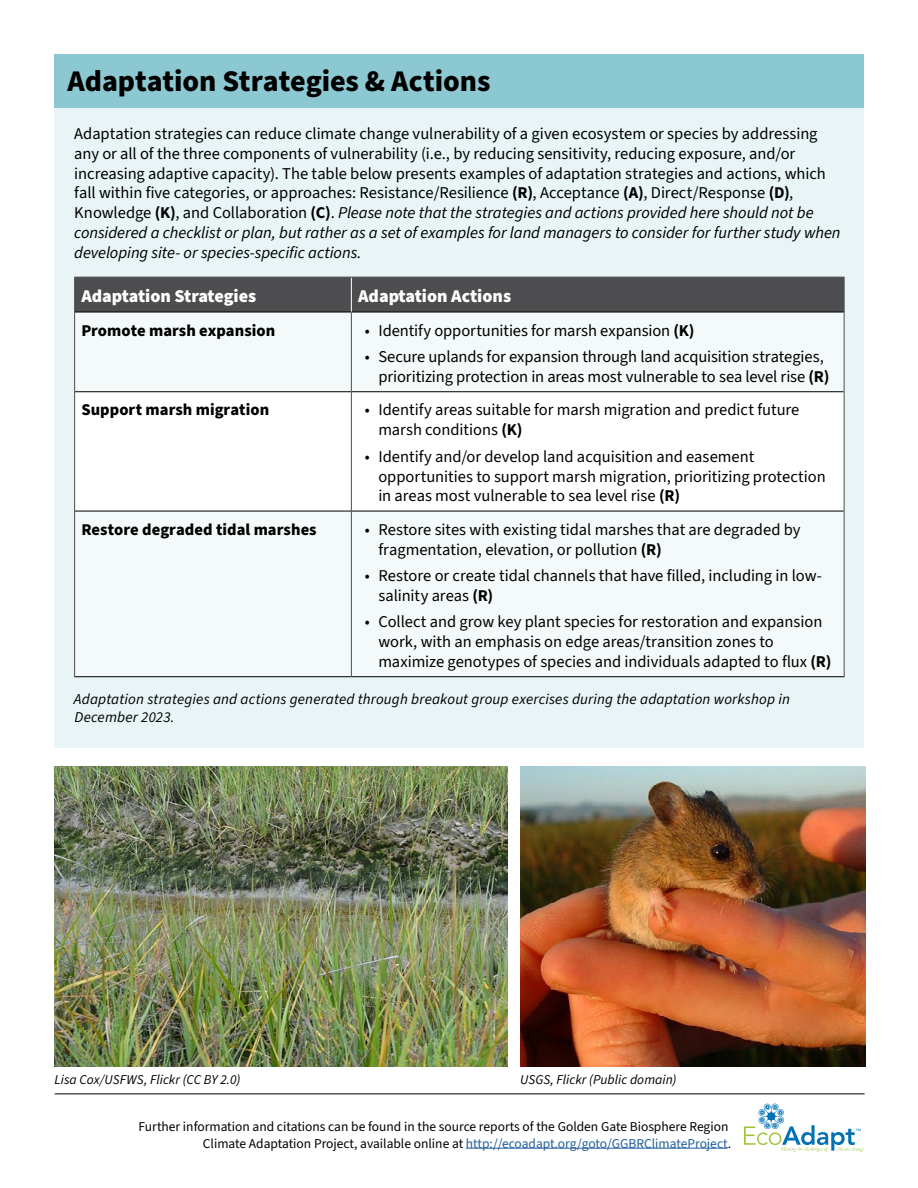
<style>
.page{position:relative;width:918px;height:1188px;background:#fff}
.page>*{position:absolute;margin:0;border:0;box-sizing:border-box;transform-origin:0 0}
.t1{font:800 30px "Source Sans 3";letter-spacing:-.005em;color:#000}
.t2{font:900 18px "Source Sans 3";color:#fff}
.Body_Copy{font:16.5px/19.8px "Source Sans 3";letter-spacing:-.005em;color:#000}
.table_not_bullets{font:800 16.5px "Source Sans 3";letter-spacing:.005em;color:#000}
.Body_Copy-2{font:italic 15px/18px "Source Sans 3";letter-spacing:.01em;color:#000}
.t3{font:13.5px/16.2px "Source Sans 3";color:#000;text-align:right}
.Photo_Credit{font:italic 13.5px "Source Sans 3";letter-spacing:.005em;color:#000}
.s1{font-weight:700}
.s2{font-style:italic}
.s3{color:#215e9e}
</style>
<div class="page">
<hr style="left:466px;top:1148px;width:262px;height:1px;background:#215e9e">
<svg style="left:744px;top:1104px;width:120px;height:48px"></svg>
<hr style="left:55px;top:1094px;width:810px;height:1px;background:#000">
<div style="left:54px;top:108px;width:810px;height:639px;background:#e8f4f6"></div>
<div style="left:54px;top:54px;width:810px;height:54px;background:#8cc8d1"></div>
<div style="left:75px;top:278px;width:769px;height:34px;background:#4d4d4f"></div>
<div style="left:75px;top:313px;width:769px;height:78px;background:#f4f9fa"></div>
<div style="left:75px;top:392px;width:769px;height:119px;background:#fff"></div>
<div style="left:75px;top:512px;width:769px;height:164px;background:#f4f9fa"></div>
<hr style="left:75px;top:312px;width:276px;height:1px;background:#000">
<hr style="left:351px;top:312px;width:493px;height:1px;background:#000">
<hr style="left:75px;top:391px;width:276px;height:1px;background:#000">
<hr style="left:352px;top:391px;width:492px;height:1px;background:#000">
<hr style="left:75px;top:511px;width:276px;height:1px;background:#000">
<hr style="left:352px;top:511px;width:492px;height:1px;background:#000">
<hr style="left:74px;top:676px;width:277px;height:1px;background:#000">
<hr style="left:351px;top:676px;width:493px;height:1px;background:#000">
<hr style="left:351px;top:312px;width:1px;height:80px;background:#4d4d4f">
<hr style="left:351px;top:392px;width:1px;height:119px;background:#4d4d4f">
<hr style="left:351px;top:511px;width:1px;height:165px;background:#4d4d4f">
<hr style="left:351px;top:277px;width:1px;height:35px;background:#fff">
<hr style="left:74px;top:277px;width:277px;height:1px;background:#4d4d4f">
<hr style="left:74px;top:277px;width:1px;height:35px;background:#4d4d4f">
<hr style="left:351px;top:277px;width:493px;height:1px;background:#4d4d4f">
<hr style="left:844px;top:277px;width:1px;height:35px;background:#4d4d4f">
<hr style="left:74px;top:312px;width:1px;height:80px;background:#4d4d4f">
<hr style="left:844px;top:312px;width:1px;height:80px;background:#4d4d4f">
<hr style="left:74px;top:392px;width:1px;height:119px;background:#4d4d4f">
<hr style="left:844px;top:392px;width:1px;height:119px;background:#4d4d4f">
<hr style="left:74px;top:511px;width:1px;height:165px;background:#4d4d4f">
<hr style="left:844px;top:511px;width:1px;height:165px;background:#4d4d4f">
<img style="left:55px;top:767px;width:452px;height:300px">
<img style="left:520px;top:767px;width:345px;height:300px">
<h2 class="t1" style="left:68px;top:61px;width:424px">Adaptation Strategies &amp; Actions</h2>
<p class="Body_Copy" style="left:74px;top:124px;width:768px">Adaptation strategies can reduce climate change vulnerability of a given ecosystem or species by addressing any or all of the three components of vulnerability (i.e., by reducing sensitivity, reducing exposure, and/or increasing adaptive capacity). The table below presents examples of adaptation strategies and actions, which fall within five categories, or approaches: Resistance/Resilience <span class="s1">(R)</span>, Acceptance <span class="s1">(A)</span>, Direct/Response <span class="s1">(D)</span>, Knowledge <span class="s1">(K)</span>, and Collaboration <span class="s1">(C)</span>. <span class="s2">Please note that the strategies and actions provided here should not be considered a checklist or plan, but rather as a set of examples for land managers to consider for further study when developing site- or species-specific actions.</span></p>
<p class="t2" style="left:81px;top:284px;width:176px">Adaptation Strategies</p>
<p class="t2" style="left:358px;top:284px;width:155px">Adaptation Actions</p>
<p class="table_not_bullets" style="left:81px;top:319px;width:195px">Promote marsh expansion</p>
<p class="Body_Copy" style="left:365px;top:320px;width:331px">• Identify opportunities for marsh expansion <span class="s1">(K)</span></p>
<p class="Body_Copy" style="left:378px;top:347px;width:452px;text-indent:-14px">• Secure uplands for expansion through land acquisition strategies, prioritizing protection in areas most vulnerable to sea level rise <span class="s1">(R)</span></p>
<p class="table_not_bullets" style="left:81px;top:399px;width:189px">Support marsh migration</p>
<p class="Body_Copy" style="left:378px;top:400px;width:423px;text-indent:-14px">• Identify areas suitable for marsh migration and predict future marsh conditions <span class="s1">(K)</span></p>
<p class="Body_Copy" style="left:378px;top:446px;width:449px;text-indent:-14px">• Identify and/or develop land acquisition and easement opportunities to support marsh migration, prioritizing protection in areas most vulnerable to sea level rise <span class="s1">(R)</span></p>
<p class="table_not_bullets" style="left:81px;top:518px;width:237px">Restore degraded tidal marshes</p>
<p class="Body_Copy" style="left:378px;top:519px;width:424px;text-indent:-14px">• Restore sites with existing tidal marshes that are degraded by fragmentation, elevation, or pollution <span class="s1">(R)</span></p>
<p class="Body_Copy" style="left:378px;top:566px;width:445px;text-indent:-14px">• Restore or create tidal channels that have filled, including in low&shy;salinity areas <span class="s1">(R)</span></p>
<p class="Body_Copy" style="left:378px;top:612px;width:455px;text-indent:-14px">• Collect and grow key plant species for restoration and expansion work, with an emphasis on edge areas/transition zones to maximize genotypes of species and individuals adapted to flux <span class="s1">(R)</span></p>
<p class="Body_Copy-2" style="left:74px;top:690px;width:717px">Adaptation strategies and actions generated through breakout group exercises during the adaptation workshop in<br>December 2023.</p>
<p class="Photo_Credit" style="left:55px;top:1071px;width:187px">Lisa Cox/USFWS, Flickr (CC BY 2.0)</p>
<p class="Photo_Credit" style="left:520px;top:1071px;width:158px">USGS, Flickr (Public domain)</p>
<p class="t3" style="left:139px;top:1119px;width:594px">Further information and citations can be found in the source reports of the Golden Gate Biosphere Region<br>Climate Adaptation Project, available online at <span class="s3">http://ecoadapt.org/goto/GGBRClimateProject</span>.</p>
</div>
